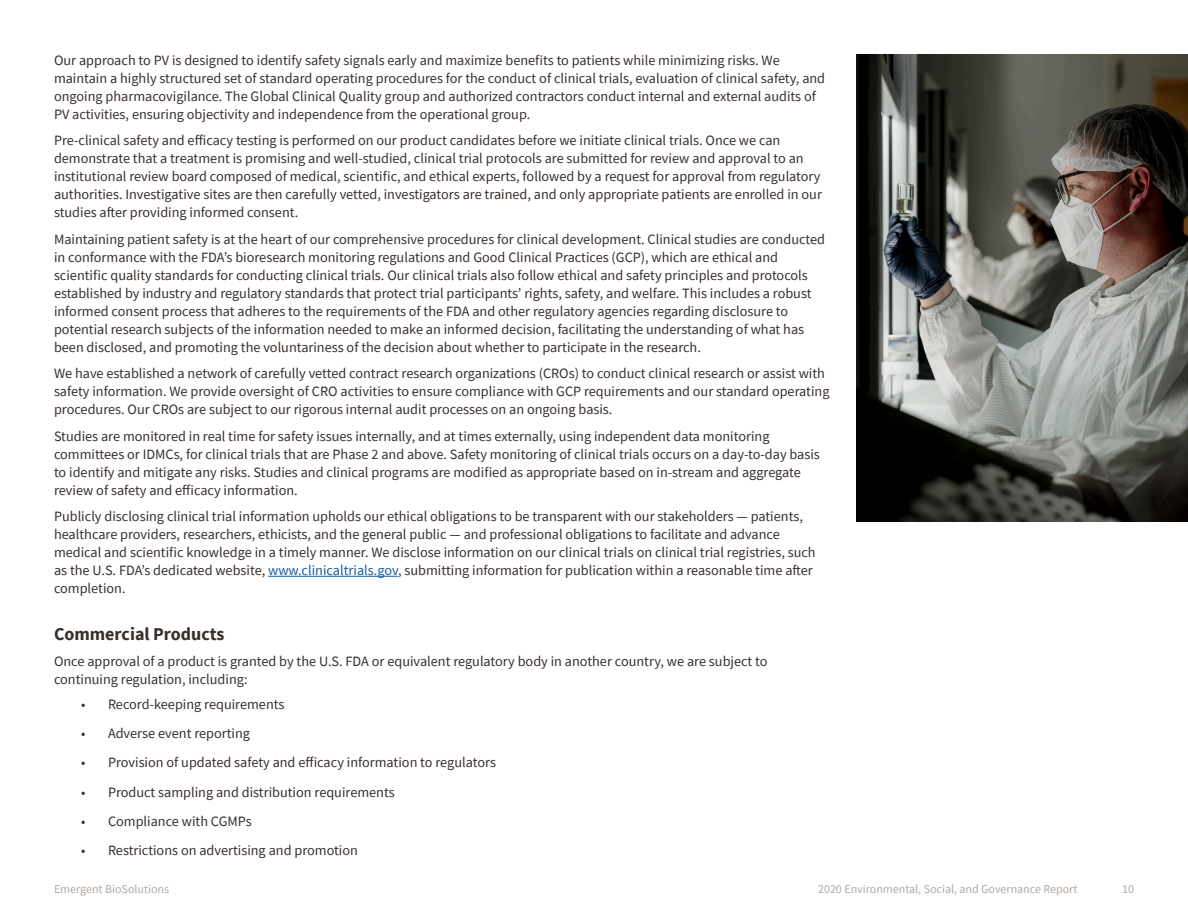
<style>
.page{position:relative;width:1188px;height:918px;background:#fff}
.page>*{position:absolute;margin:0;border:0;box-sizing:border-box;transform-origin:0 0}
.Paragraph_Title{font:700 18px "Source Sans Pro";color:#392e2c}
.Body_Copy_Gray{font:14.25px/18px "Source Sans Pro";color:#392e2c}
.t1{font:12px "Source Sans Pro";color:#b4a7a2}
.s1{color:#175d9e}
</style>
<div class="page">
<hr style="left:268px;top:576px;width:130px;height:1px;background:#175d9e">
<img style="left:857px;top:54px;width:331px;height:467px">
<p class="Body_Copy_Gray" style="left:54px;top:51px;width:773px">Our approach to PV is designed to identify safety signals early and maximize benefits to patients while minimizing risks. We maintain a highly structured set of standard operating procedures for the conduct of clinical trials, evaluation of clinical safety, and ongoing pharmacovigilance. The Global Clinical Quality group and authorized contractors conduct internal and external audits of PV activities, ensuring objectivity and independence from the operational group.</p>
<p class="Body_Copy_Gray" style="left:54px;top:131px;width:769px">Pre-clinical safety and efficacy testing is performed on our product candidates before we initiate clinical trials. Once we can demonstrate that a treatment is promising and well-studied, clinical trial protocols are submitted for review and approval to an institutional review board composed of medical, scientific, and ethical experts, followed by a request for approval from regulatory authorities. Investigative sites are then carefully vetted, investigators are trained, and only appropriate patients are enrolled in our studies after providing informed consent.</p>
<p class="Body_Copy_Gray" style="left:54px;top:230px;width:773px">Maintaining patient safety is at the heart of our comprehensive procedures for clinical development. Clinical studies are conducted in conformance with the FDA’s bioresearch monitoring regulations and Good Clinical Practices (GCP), which are ethical and scientific quality standards for conducting clinical trials. Our clinical trials also follow ethical and safety principles and protocols established by industry and regulatory standards that protect trial participants’ rights, safety, and welfare. This includes a robust informed consent process that adheres to the requirements of the FDA and other regulatory agencies regarding disclosure to potential research subjects of the information needed to make an informed decision, facilitating the understanding of what has been disclosed, and promoting the voluntariness of the decision about whether to participate in the research.</p>
<p class="Body_Copy_Gray" style="left:54px;top:364px;width:777px">We have established a network of carefully vetted contract research organizations (CROs) to conduct clinical research or assist with safety information. We provide oversight of CRO activities to ensure compliance with GCP requirements and our standard operating procedures. Our CROs are subject to our rigorous internal audit processes on an ongoing basis.</p>
<p class="Body_Copy_Gray" style="left:54px;top:427px;width:767px">Studies are monitored in real time for safety issues internally, and at times externally, using independent data monitoring committees or IDMCs, for clinical trials that are Phase 2 and above. Safety monitoring of clinical trials occurs on a day-to-day basis to identify and mitigate any risks. Studies and clinical programs are modified as appropriate based on in-stream and aggregate review of safety and efficacy information.</p>
<p class="Body_Copy_Gray" style="left:54px;top:507px;width:763px">Publicly disclosing clinical trial information upholds our ethical obligations to be transparent with our stakeholders — patients, healthcare providers, researchers, ethicists, and the general public — and professional obligations to facilitate and advance medical and scientific knowledge in a timely manner. We disclose information on our clinical trials on clinical trial registries, such as the U.S. FDA’s dedicated website, <span class="s1">www.clinicaltrials.gov</span>, submitting information for publication within a reasonable time after completion.</p>
<p class="Paragraph_Title" style="left:54px;top:622px;width:172px">Commercial Products</p>
<p class="Body_Copy_Gray" style="left:54px;top:652px;width:715px">Once approval of a product is granted by the U.S. FDA or equivalent regulatory body in another country, we are subject to continuing regulation, including:</p>
<p class="Body_Copy_Gray" style="left:81px;top:695px;width:205px">• Record-keeping requirements</p>
<p class="Body_Copy_Gray" style="left:81px;top:724px;width:171px">• Adverse event reporting</p>
<p class="Body_Copy_Gray" style="left:81px;top:754px;width:416px">• Provision of updated safety and efficacy information to regulators</p>
<p class="Body_Copy_Gray" style="left:81px;top:783px;width:315px">• Product sampling and distribution requirements</p>
<p class="Body_Copy_Gray" style="left:81px;top:812px;width:172px">• Compliance with CGMPs</p>
<p class="Body_Copy_Gray" style="left:81px;top:841px;width:278px">• Restrictions on advertising and promotion</p>
<p class="t1" style="left:54px;top:881px;width:117px">Emergent BioSolutions</p>
<p class="t1" style="left:818px;top:881px;width:261px">2020 Environmental, Social, and Governance Report</p>
<p class="t1" style="left:1122px;top:881px;width:13px">10</p>
</div>
